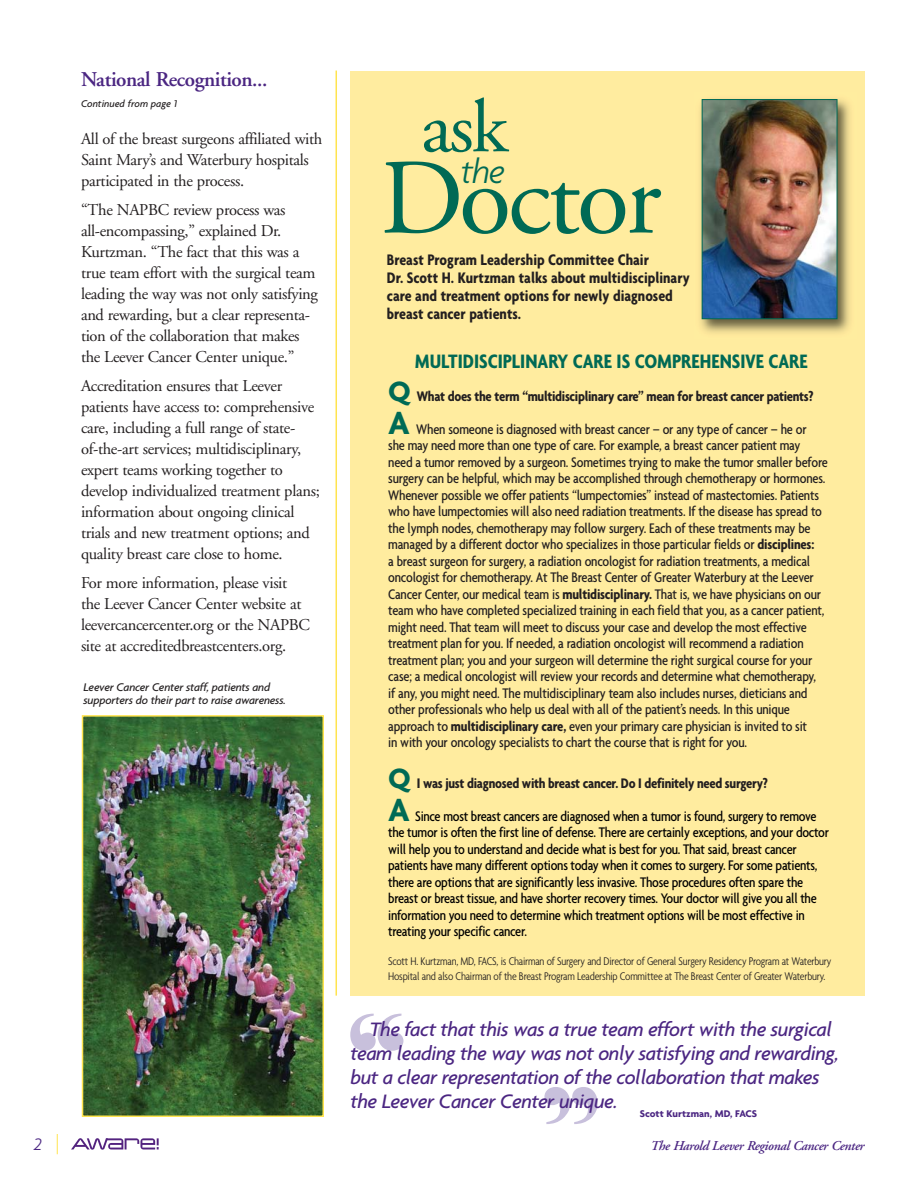
<style>
.page{position:relative;width:918px;height:1188px;background:#fff}
.page>*{position:absolute;margin:0;border:0;box-sizing:border-box;transform-origin:0 0}
.t1{font:500 195.45px "Big Caslon";color:#c8c0dc}
.t2{font:106.95px "Adobe Garamond";letter-spacing:-.03em;color:#006a55}
.t3{font:75.3px "Adobe Garamond";color:#006a55}
.t4{font:700 34.5px "Agenda";color:#006a55}
.t5{font:italic 500 21px/24px "Agenda";letter-spacing:-.02em;color:#4b2682}
.t6{font:700 condensed 21px "Agenda";color:#006a55}
.t7{font:600 21px "Adobe Garamond";letter-spacing:-.02em;color:#4b2682}
.t8{font:italic 300 18px "Agenda";color:#4b2682}
.t9{font:16.5px/21px "Adobe Garamond";letter-spacing:-.02em;color:#231f20}
.t10{font:700 condensed 16.5px/18px "Agenda";color:#231f20}
.t11{font:500 condensed 15px/16.5px "Agenda";letter-spacing:-.015em;color:#231f20}
.t12{font:500 condensed 15px/16.5px "Agenda";letter-spacing:-.02em;color:#000}
.t13{font:700 condensed 15px "Agenda";letter-spacing:-.02em;color:#231f20}
.t14{font:italic 600 13.5px "Adobe Garamond";letter-spacing:-.025em;color:#4b2682}
.t15{font:300 condensed 12px/15px "Agenda";letter-spacing:-.02em;color:#231f20}
.t16{font:italic 500 12px/13.5px "Agenda";letter-spacing:-.015em;color:#231f20}
.t17{font:700 10.5px "Agenda";color:#4b2682}
.t18{font:italic 500 10.5px "Agenda";color:#231f20}
.s1{font-stretch:normal;font-size:30px;color:#006a55}
.s2{font-weight:700}
</style>
<div class="page">
<svg style="left:57px;top:1134px;width:1px;height:20px"></svg>
<svg style="left:71px;top:1138px;width:88px;height:12px"></svg>
<div style="left:350px;top:71px;width:515px;height:925px;background:#ffec9f"></div>
<img style="left:700px;top:99px;width:150px;height:234px">
<img style="left:704px;top:101px;width:131px;height:216px">
<div style="left:702px;top:99px;width:135px;height:220px;border:1px solid #006a55"></div>
<hr style="left:336px;top:71px;width:1px;height:925px;background:#ffe44f">
<img style="left:85px;top:718px;width:236px;height:396px">
<div style="left:82px;top:715px;width:242px;height:402px;border:2px solid #ffe44f"></div>
<h3 class="t7" style="left:81px;top:71px;width:188px">National Recognition...</h3>
<p class="t18" style="left:81px;top:100px;width:98px">Continued from page 1</p>
<p class="t9" style="left:81px;top:129px;width:243px">All of the breast surgeons affiliated with<br>Saint Mary’s and Waterbury hospitals participated in the process.</p>
<p class="t9" style="left:81px;top:201px;width:238px">“The NAPBC review process was all-encompassing,” explained Dr.<br>Kurtzman. “The fact that this was a true team effort with the surgical team leading the way was not only satisfying and rewarding, but a clear representa&shy;tion of the collaboration that makes the Leever Cancer Center unique.”</p>
<p class="t9" style="left:81px;top:377px;width:240px">Accreditation ensures that Leever patients have access to: comprehensive care, including a full range of state&shy;of-the-art services; multidisciplinary, expert teams working together to develop individualized treatment plans; information about ongoing clinical trials and new treatment options; and quality breast care close to home.</p>
<p class="t9" style="left:81px;top:574px;width:231px">For more information, please visit the Leever Cancer Center website at leevercancercenter.org or the NAPBC site at accreditedbreastcenters.org.</p>
<p class="t16" style="left:83px;top:681px;width:204px">Leever Cancer Center staff, patients and supporters do their part to raise awareness.</p>
<h3 class="t3" style="left:421px;top:97px;width:88px">ask<sub>the</sub></h3>
<h2 class="t2" style="left:380px;top:155px;width:283px">Doctor</h2>
<p class="t10" style="left:387px;top:252px;width:304px">Breast Program Leadership Committee Chair<br>Dr. Scott H. Kurtzman talks about multidisciplinary care and treatment options for newly diagnosed breast cancer patients.</p>
<h3 class="t6" style="left:415px;top:353px;width:395px">MULTIDISCIPLINARY CARE IS COMPREHENSIVE CARE</h3>
<p class="t13" style="left:388px;top:390px;width:427px"><span class="s1">Q</span> What does the term “multidisciplinary care” mean for breast cancer patients?</p>
<h3 class="t4" style="left:388px;top:409px;width:23px">A</h3>
<p class="t11" style="left:388px;top:422px;width:441px;text-indent:28px">When someone is diagnosed with breast cancer – or any type of cancer – he or<br>she may need more than one type of care. For example, a breast cancer patient may need a tumor removed by a surgeon. Sometimes trying to make the tumor smaller before surgery can be helpful, which may be accomplished through chemotherapy or hormones.<br>Whenever possible we offer patients “lumpectomies” instead of mastectomies. Patients who have lumpectomies will also need radiation treatments. If the disease has spread to the lymph nodes, chemotherapy may follow surgery. Each of these treatments may be managed by a different doctor who specializes in those particular fields or <span class="s2">disciplines:<br></span>a breast surgeon for surgery, a radiation oncologist for radiation treatments, a medical oncologist for chemotherapy. At The Breast Center of Greater Waterbury at the Leever Cancer Center, our medical team is <span class="s2">multidisciplinary.</span> That is, we have physicians on our team who have completed specialized training in each field that you, as a cancer patient, might need. That team will meet to discuss your case and develop the most effective treatment plan for you. If needed, a radiation oncologist will recommend a radiation treatment plan; you and your surgeon will determine the right surgical course for your case; a medical oncologist will review your records and determine what chemotherapy,<br>if any, you might need. The multidisciplinary team also includes nurses, dieticians and other professionals who help us deal with all of the patient’s needs. In this unique approach to <span class="s2">multidisciplinary care,</span> even your primary care physician is invited to sit<br>in with your oncology specialists to chart the course that is right for you.</p>
<p class="t13" style="left:388px;top:777px;width:381px"><span class="s1">Q</span> I was just diagnosed with breast cancer. Do I definitely need surgery?</p>
<h3 class="t4" style="left:388px;top:796px;width:23px">A</h3>
<p class="t12" style="left:388px;top:809px;width:442px;text-indent:27px">Since most breast cancers are diagnosed when a tumor is found, surgery to remove the tumor is often the first line of defense. There are certainly exceptions, and your doctor will help you to understand and decide what is best for you. That said, breast cancer patients have many different options today when it comes to surgery. For some patients, there are options that are significantly less invasive. Those procedures often spare the breast or breast tissue, and have shorter recovery times. Your doctor will give you all the information you need to determine which treatment options will be most effective in treating your specific cancer.</p>
<p class="t15" style="left:388px;top:954px;width:445px">Scott H. Kurtzman, MD, FACS, is Chairman of Surgery and Director of General Surgery Residency Program at Waterbury<br>Hospital and also Chairman of the Breast Program Leadership Committee at The Breast Center of Greater Waterbury.</p>
<h1 class="t1" style="left:353px;top:973px;width:54px">“</h1>
<h3 class="t5" style="left:351px;top:1018px;width:490px;text-indent:19px">The fact that this was a true team effort with the surgical team leading the way was not only satisfying and rewarding, but a clear representation of the collaboration that makes the Leever Cancer Center unique.</h3>
<h1 class="t1" style="left:595px;top:1165px;width:54px;rotate:-180deg">“</h1>
<p class="t17" style="left:640px;top:1109px;width:119px">Scott Kurtzman, MD, FACS</p>
<p class="t8" style="left:34px;top:1137px;width:10px">2</p>
<p class="t14" style="left:650px;top:1140px;width:215px">The Harold Leever Regional Cancer Center</p>
</div>
